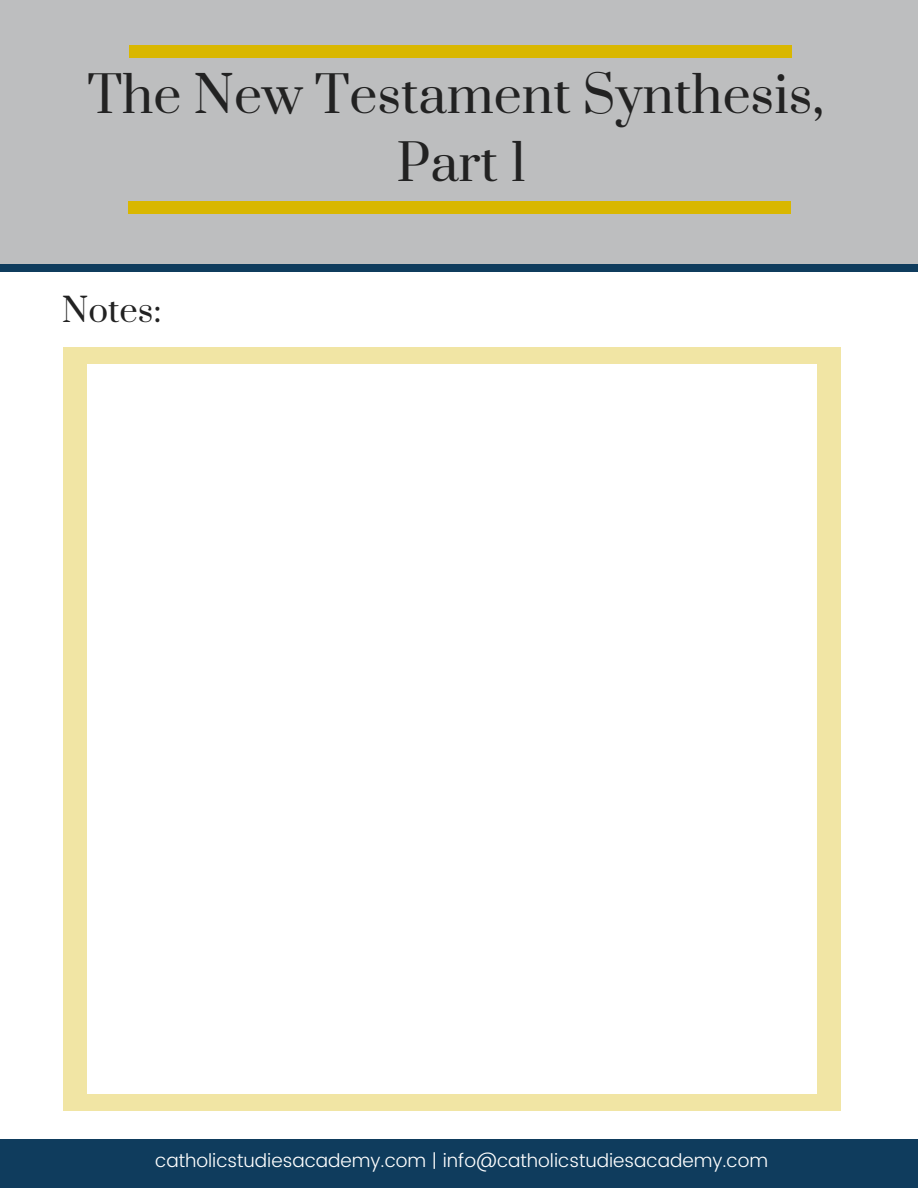
<style>
.page{position:relative;width:918px;height:1188px;background:#fff}
.page>*{position:absolute;margin:0;border:0;box-sizing:border-box;transform-origin:0 0}
.t1{font:49.8px/68.7px "Prata";color:#222;text-align:center}
.t2{font:32.7px "Prata";color:#222}
.t3{font:300 18.75px "Poppins";color:#fff}
</style>
<div class="page">
<div style="left:0;top:0;width:918px;height:271px;background:#bdbebf"></div>
<div style="left:128px;top:201px;width:75px;height:13px;background:#d9b700"></div>
<div style="left:716px;top:201px;width:74px;height:13px;background:#d9b700"></div>
<div style="left:203px;top:201px;width:513px;height:13px;background:#d9b700"></div>
<div style="left:129px;top:45px;width:75px;height:13px;background:#d9b700"></div>
<div style="left:717px;top:45px;width:74px;height:13px;background:#d9b700"></div>
<div style="left:204px;top:45px;width:513px;height:13px;background:#d9b700"></div>
<div style="left:0;top:1139px;width:918px;height:49px;background:#0f3c5d"></div>
<div style="left:818px;top:1095px;width:23px;height:15px;background:#f1e5a4"></div>
<div style="left:63px;top:364px;width:24px;height:731px;background:#f1e5a4"></div>
<div style="left:63px;top:1095px;width:24px;height:15px;background:#f1e5a4"></div>
<div style="left:818px;top:364px;width:23px;height:731px;background:#f1e5a4"></div>
<div style="left:87px;top:1095px;width:731px;height:15px;background:#f1e5a4"></div>
<div style="left:818px;top:348px;width:23px;height:16px;background:#f1e5a4"></div>
<div style="left:63px;top:348px;width:24px;height:16px;background:#f1e5a4"></div>
<div style="left:87px;top:348px;width:731px;height:16px;background:#f1e5a4"></div>
<div style="left:0;top:265px;width:918px;height:7px;background:#0f3c5d"></div>
<h1 class="t1" style="left:87px;top:63px;width:738px">The New Testament Synthesis,<br>Part 1</h1>
<h2 class="t2" style="left:62px;top:289px;width:101px">Notes:</h2>
<p class="t3" style="left:155px;top:1150px;width:614px">catholicstudiesacademy.com | info@catholicstudiesacademy.com</p>
</div>
